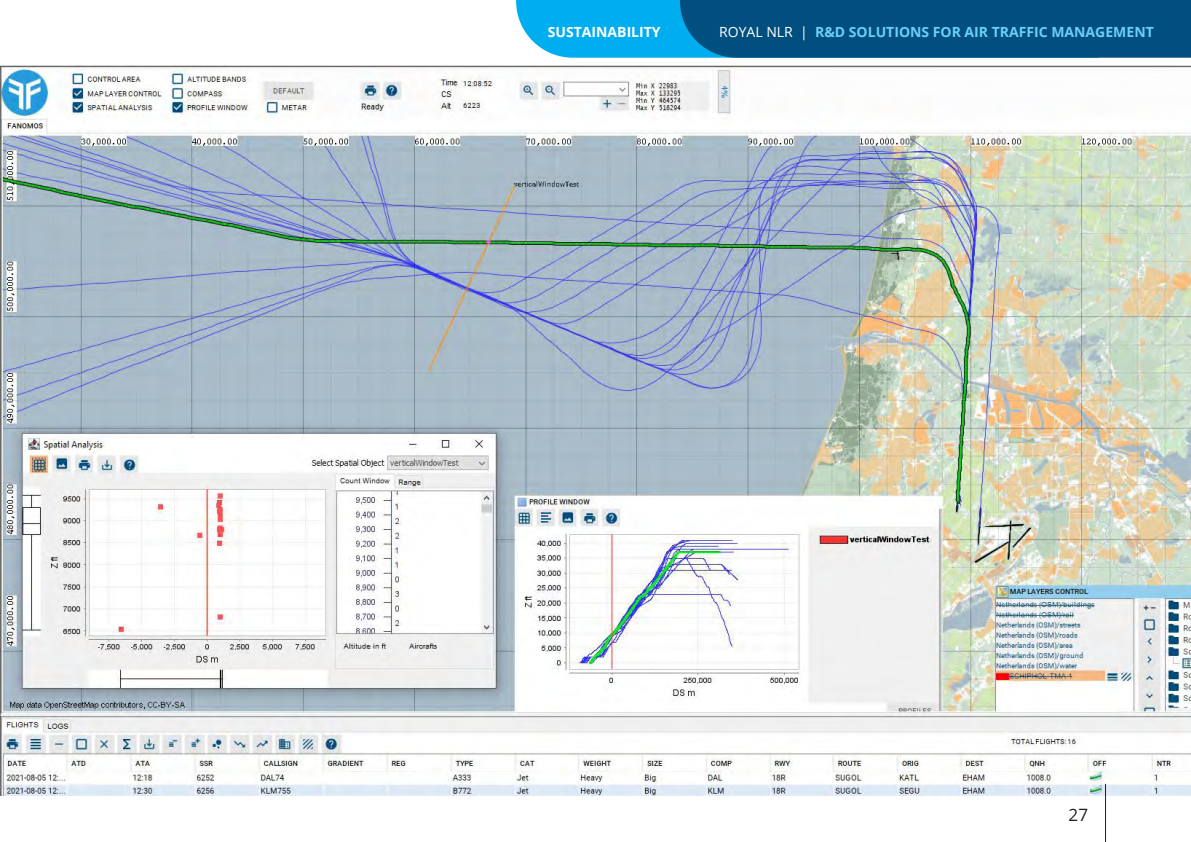
<style>
.page{position:relative;width:1191px;height:842px;background:#fff}
.page>*{position:absolute;margin:0;border:0;box-sizing:border-box;transform-origin:0 0}
.t1{font:17px "Open Sans";color:#231f20}
.t2{font:700 14px "Open Sans";color:#6bcff6}
.t3{font:700 14px "Open Sans";color:#fff}
.s1{font-weight:400;color:#fff}
</style>
<div class="page">
<img style="left:0;top:66px;width:1191px;height:729px">
<hr style="left:1105px;top:784px;width:1px;height:58px;background:#231f20">
<svg style="left:516px;top:0;width:675px;height:58px;background:#076a9d"></svg>
<p class="t3" style="left:548px;top:22px;width:114px">SUSTAINABILITY</p>
<p class="t2" style="left:719px;top:22px;width:436px"><span class="s1">ROYAL NLR |</span> R&amp;D SOLUTIONS FOR AIR TRAFFIC MANAGEMENT</p>
<p class="t1" style="left:1068px;top:803px;width:21px">27</p>
</div>
